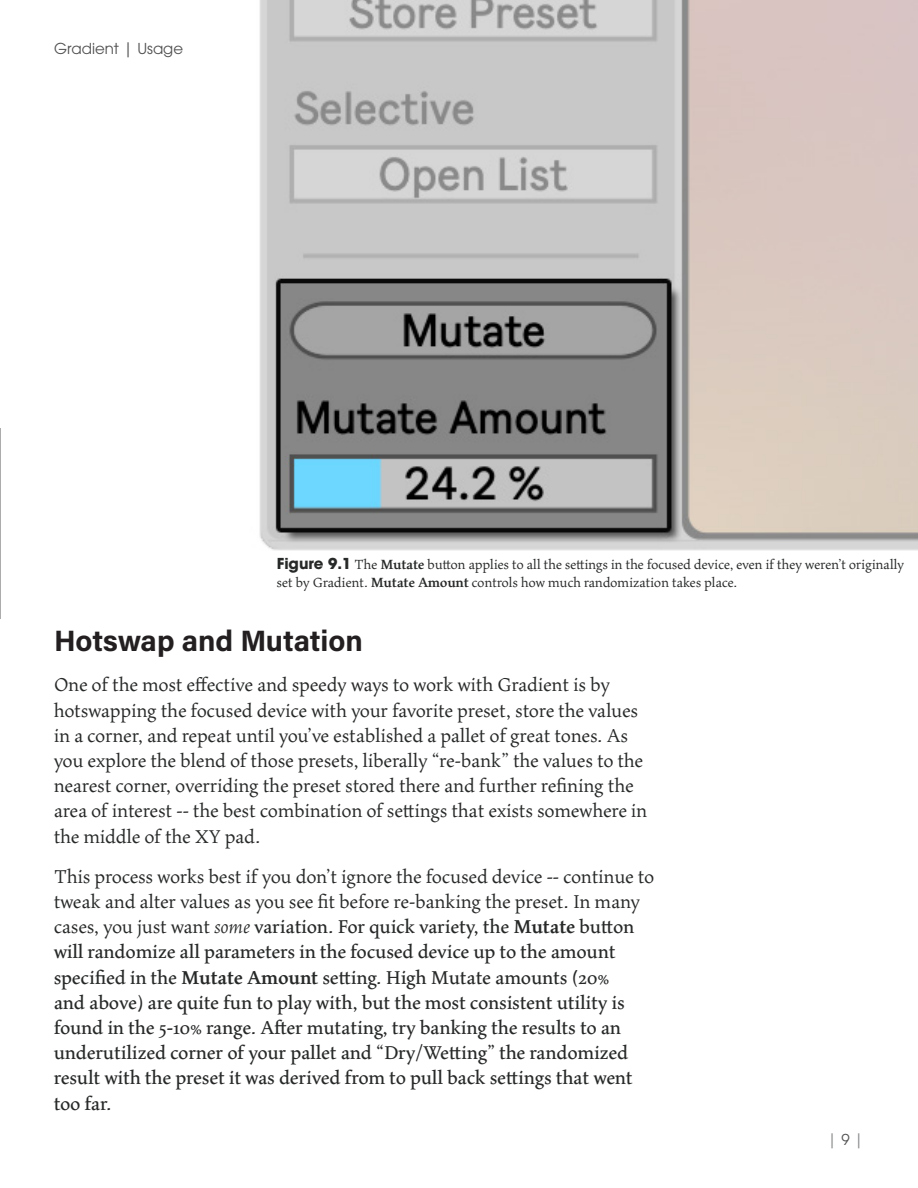
<style>
.page{position:relative;width:918px;height:1188px;background:#fff}
.page>*{position:absolute;margin:0;border:0;box-sizing:border-box;transform-origin:0 0}
.t1{font:29.4px "Acumin Variable Concept";letter-spacing:.05em;color:#231f20}
.t2{font:21px/25.2px "Maiola Bk";color:#272828}
.t3{font:21px/25.2px "Maiola";color:#272828}
.t4{font:15px/18px "Maiola";color:#272828}
.t5{font:15px "ITC Avant Garde Pro";color:#505050}
.t6{font:15px "ITC Avant Garde Pro";color:#878889}
.s1{font-family:"ITC Avant Garde Pro";font-weight:700}
.s2{font-weight:700}
.s3{font-family:"Maiola"}
.s4{font-family:"Maiola";font-style:italic}
.s5{font-family:"Maiola";font-weight:700}
.s6{color:#505050}
</style>
<div class="page">
<img style="left:0;top:428px;width:1px;height:190px">
<img style="left:259px;top:0;width:659px;height:551px">
<p class="t5" style="left:54px;top:39px;width:131px">Gradient | Usage</p>
<p class="t4" style="left:277px;top:555px;width:629px"><span class="s1">Figure 9.1</span> The <span class="s2">Mutate</span> button applies to all the settings in the focused device, even if they weren’t originally set by Gradient. <span class="s2">Mutate Amount</span> controls how much randomization takes place.</p>
<p class="t1" style="left:54px;top:621px;width:309px">Hotswap and Mutation</p>
<p class="t3" style="left:54px;top:672px;width:595px">One of the most effective and speedy ways to work with Gradient is by hotswapping the focused device with your favorite preset, store the values in a corner, and repeat until you’ve established a pallet of great tones. As you explore the blend of those presets, liberally “re-bank” the values to the nearest corner, overriding the preset stored there and further refining the area of interest -- the best combination of settings that exists somewhere in the middle of the XY pad.</p>
<p class="t2" style="left:54px;top:863px;width:602px"><span class="s3">This process works best if you don’t ignore the focused device -- continue to tweak and alter values as you see fit before re-banking the preset. In many cases, you just want</span> <span class="s4">some</span> variation. For quick variety, the <span class="s5">Mutate</span> button will randomize all parameters in the focused device up to the amount specified in the <span class="s5">Mutate Amount</span> setting. High Mutate amounts (20%<br>and above) are quite fun to play with, but the most consistent utility is found in the 5-10% range. After mutating, try banking the results to an underutilized corner of your pallet and “Dry/Wetting” the randomized result with the preset it was derived from to pull back settings that went too far.</p>
<p class="t6" style="left:827px;top:1130px;width:38px">| <span class="s6">9</span> |</p>
</div>
